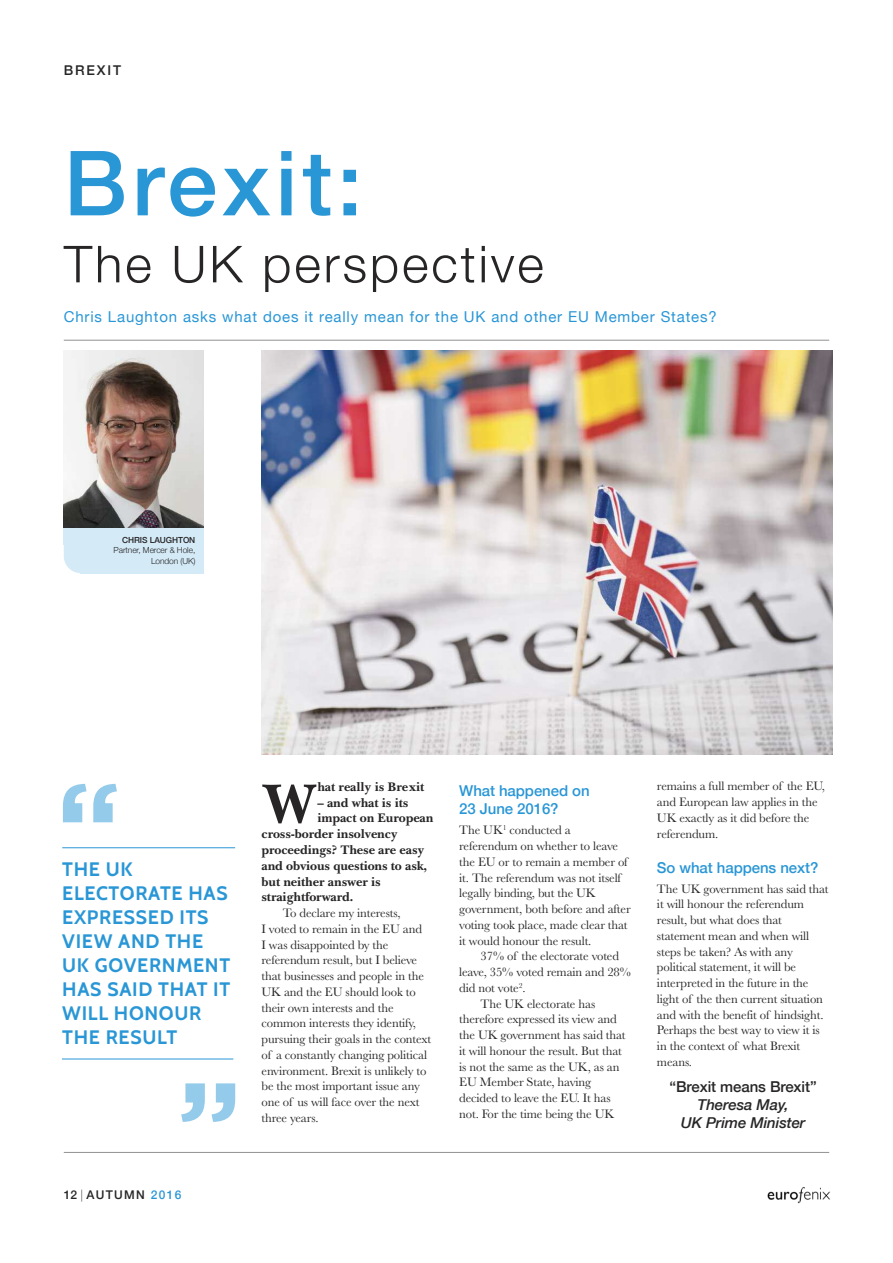
<style>
.page{position:relative;width:893px;height:1263px;background:#fff}
.page>*{position:absolute;margin:0;border:0;box-sizing:border-box;transform-origin:0 0}
.t1{font:700 119.55px "Gotham";color:#94cbeb}
.t2{font:500 90px "Helvetica Neue";letter-spacing:.055em;color:#2996d6}
.t3{font:700 56.55px "Baskerville BT";color:#272526}
.t4{font:300 51px "Helvetica Neue";letter-spacing:.055em;color:#272526}
.t5{font:700 19.5px/24px "Cabin";letter-spacing:.035em;color:#2996d6}
.t6{font:15px "Helvetica Neue";letter-spacing:.055em;color:#2996d6}
.t7{font:500 15px/18px "Helvetica Neue";letter-spacing:-.005em;color:#2996d6}
.t8{font:italic 500 15px/18px "Helvetica Neue";letter-spacing:-.005em;color:#272526;text-align:center}
.t9{font:500 15px "Helvetica Neue";letter-spacing:-.005em;color:#272526}
.t10{font:500 13.5px "Helvetica Neue";letter-spacing:.14em;color:#272526}
.t11{font:12.75px/15.8px "Baskerville";letter-spacing:-.01em;color:#272526}
.t12{font:700 12.75px "Baskerville BT";letter-spacing:-.01em;color:#272526}
.t13{font:500 12px "Helvetica Neue";letter-spacing:.11em;color:#272526}
.t14{font:300 8.4px/10.1px "Helvetica Neue";letter-spacing:-.01em;color:#272526;text-align:right}
.t15{font:500 8.4px "Helvetica Neue";letter-spacing:-.01em;color:#272526}
.s1{font-weight:100}
.s2{color:#2996d6}
</style>
<div class="page">
<img style="left:261px;top:351px;width:571px;height:404px">
<hr style="left:64px;top:1152px;width:765px;height:1px;background:#939293">
<hr style="left:64px;top:340px;width:765px;height:1px;background:#939293">
<img style="left:767px;top:1187px;width:63px;height:17px">
<img style="left:64px;top:351px;width:140px;height:178px">
<div style="left:64px;top:529px;width:140px;height:44px;background:#d4eaf7;border-radius:17px"></div>
<div style="left:64px;top:529px;width:140px;height:16px;background:#d4eaf7"></div>
<hr style="left:62px;top:847px;width:173px;height:1px;background:#2996d6">
<hr style="left:62px;top:1058px;width:171px;height:1px;background:#2996d6">
<p class="t10" style="left:64px;top:62px;width:59px">BrEXIT</p>
<h2 class="t2" style="left:64px;top:128px;width:300px">Brexit:</h2>
<h3 class="t4" style="left:64px;top:233px;width:481px">The UK perspective</h3>
<p class="t6" style="left:64px;top:307px;width:654px">Chris Laughton asks what does it really mean for the UK and other EU Member States?</p>
<p class="t15" style="left:122px;top:535px;width:75px">CHrIS LAUGHTON</p>
<p class="t14" style="left:114px;top:545px;width:83px">Partner, Mercer &amp; Hole,<br>London (UK)</p>
<h1 class="t1" style="left:56px;top:757px;width:66px">“</h1>
<h3 class="t5" style="left:62px;top:857px;width:169px">THE UK<br>ELECTORATE HAS<br>EXPRESSED ITS<br>VIEW AND THE<br>UK GOVERNMENT<br>HAS SAID THAT IT<br>WILL HONOUR<br>THE RESULT</h3>
<h1 class="t1" style="left:177px;top:1056px;width:66px">”</h1>
<p class="t13" style="left:64px;top:1188px;width:119px">12 <span class="s1">|</span> AUTUMN <span class="s2">2016</span></p>
<h3 class="t3" style="left:261px;top:782px;width:58px">W</h3>
<p class="t12" style="left:317px;top:782px;width:109px">hat really is Brexit</p>
<p class="t12" style="left:317px;top:798px;width:92px">– and what is its</p>
<p class="t12" style="left:317px;top:813px;width:118px">impact on European</p>
<p class="t12" style="left:261px;top:829px;width:138px">cross-border insolvency</p>
<p class="t12" style="left:261px;top:845px;width:164px">proceedings? These are easy</p>
<p class="t12" style="left:261px;top:861px;width:167px">and obvious questions to ask,</p>
<p class="t12" style="left:261px;top:876px;width:121px">but neither answer is</p>
<p class="t12" style="left:261px;top:892px;width:93px">straightforward.</p>
<p class="t11" style="left:262px;top:905px;width:171px;text-indent:21px">To declare my interests,<br>I voted to remain in the EU and<br>I was disappointed by the referendum result, but I believe that businesses and people in the<br>UK and the EU should look to their own interests and the common interests they identify, pursuing their goals in the context of a constantly changing political environment. Brexit is unlikely to be the most important issue any one of us will face over the next three years.</p>
<p class="t7" style="left:459px;top:782px;width:132px">What happened on<br>23 June 2016?</p>
<p class="t11" style="left:459px;top:822px;width:173px">The UK<sup>1</sup> conducted a referendum on whether to leave the EU or to remain a member of it. The referendum was not itself legally binding, but the UK government, both before and after voting took place, made clear that it would honour the result.</p>
<p class="t11" style="left:480px;top:948px;width:140px">37% of the electorate voted</p>
<p class="t11" style="left:459px;top:964px;width:173px">leave, 35% voted remain and 28%</p>
<p class="t11" style="left:459px;top:980px;width:68px">did not vote<sup>2</sup>.</p>
<p class="t11" style="left:480px;top:995px;width:116px">The UK electorate has</p>
<p class="t11" style="left:459px;top:1011px;width:159px">therefore expressed its view and</p>
<p class="t11" style="left:459px;top:1027px;width:168px">the UK government has said that</p>
<p class="t11" style="left:459px;top:1043px;width:164px">it will honour the result. But that</p>
<p class="t11" style="left:459px;top:1058px;width:162px">is not the same as the UK, as an</p>
<p class="t11" style="left:459px;top:1074px;width:133px">EU Member State, having</p>
<p class="t11" style="left:459px;top:1090px;width:153px">decided to leave the EU. It has</p>
<p class="t11" style="left:459px;top:1106px;width:157px">not. For the time being the UK</p>
<p class="t11" style="left:657px;top:778px;width:170px">remains a full member of the EU, and European law applies in the<br>UK exactly as it did before the referendum.</p>
<p class="t7" style="left:657px;top:858px;width:163px">So what happens next?</p>
<p class="t11" style="left:657px;top:880px;width:173px">The UK government has said that it will honour the referendum result, but what does that statement mean and when will steps be taken? As with any political statement, it will be interpreted in the future in the light of the then current situation and with the benefit of hindsight.<br>Perhaps the best way to view it is in the context of what Brexit means.</p>
<p class="t9" style="left:669px;top:1078px;width:149px">“Brexit means Brexit”</p>
<p class="t8" style="left:681px;top:1096px;width:126px">Theresa May,<br>UK Prime Minister</p>
</div>
